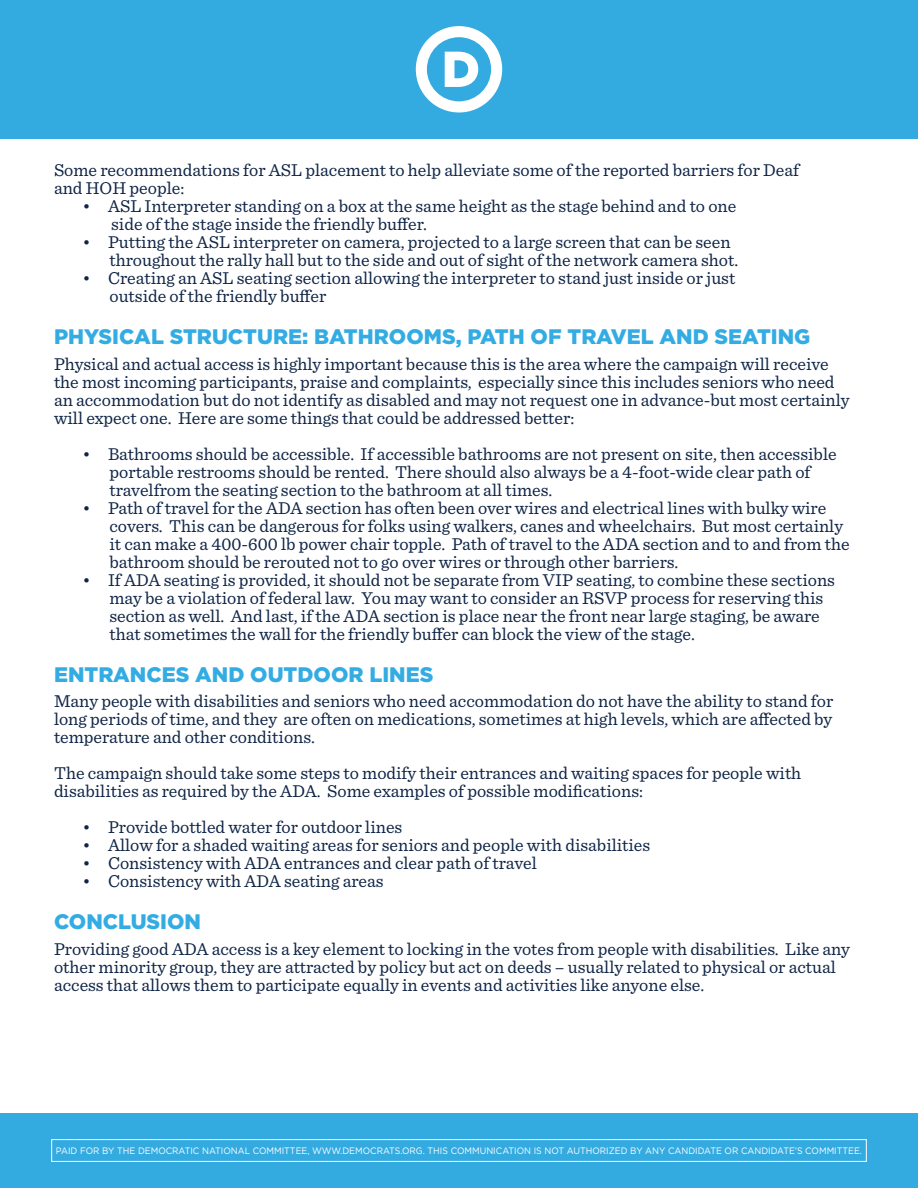
<style>
.page{position:relative;width:918px;height:1188px;background:#fff}
.page>*{position:absolute;margin:0;border:0;box-sizing:border-box;transform-origin:0 0}
.t1{font:900 21px "Gotham";color:#33ace3}
.t2{font:18px/18px "Sentinel";color:#0f2546}
.t3{font:9.3px "Gotham";color:#fff;scale:.94 1}
</style>
<div class="page">
<div style="left:0;top:1113px;width:918px;height:75px;background:#33abe1"></div>
<div style="left:51px;top:1139px;width:816px;height:23px;border:1px solid #fff"></div>
<div style="left:0;top:0;width:918px;height:139px;background:#33abe1"></div>
<svg style="left:416px;top:26px;width:86px;height:87px"></svg>
<p class="t2" style="left:54px;top:160px;width:747px">Some recommendations for ASL placement to help alleviate some of the reported barriers for Deaf and HOH people:</p>
<p class="t2" style="left:111px;top:196px;width:627px;text-indent:-29px">• ASL Interpreter standing on a box at the same height as the stage behind and to one side of the stage inside the friendly buffer.</p>
<p class="t2" style="left:109px;top:232px;width:630px;text-indent:-27px">• Putting the ASL interpreter on camera, projected to a large screen that can be seen throughout the rally hall but to the side and out of sight of the network camera shot.</p>
<p class="t2" style="left:109px;top:268px;width:627px;text-indent:-27px">• Creating an ASL seating section allowing the interpreter to stand just inside or just outside of the friendly buffer</p>
<p class="t1" style="left:54px;top:325px;width:758px">PHYSICAL STRUCTURE: BATHROOMS, PATH OF TRAVEL AND SEATING</p>
<p class="t2" style="left:54px;top:354px;width:797px">Physical and actual access is highly important because this is the area where the campaign will receive the most incoming participants, praise and complaints, especially since this includes seniors who need an accommodation but do not identify as disabled and may not request one in advance-but most certainly will expect one. Here are some things that could be addressed better:</p>
<p class="t2" style="left:109px;top:444px;width:729px;text-indent:-27px">• Bathrooms should be accessible. If accessible bathrooms are not present on site, then accessible portable restrooms should be rented. There should also always be a 4-foot-wide clear path of travelfrom the seating section to the bathroom at all times.</p>
<p class="t2" style="left:109px;top:498px;width:742px;text-indent:-27px">• Path of travel for the ADA section has often been over wires and electrical lines with bulky wire covers. This can be dangerous for folks using walkers, canes and wheelchairs. But most certainly it can make a 400-600 lb power chair topple. Path of travel to the ADA section and to and from the bathroom should be rerouted not to go over wires or through other barriers.</p>
<p class="t2" style="left:109px;top:570px;width:727px;text-indent:-27px">• If ADA seating is provided, it should not be separate from VIP seating, to combine these sections may be a violation of federal law. You may want to consider an RSVP process for reserving this section as well. And last, if the ADA section is place near the front near large staging, be aware that sometimes the wall for the friendly buffer can block the view of the stage.</p>
<p class="t1" style="left:54px;top:662px;width:381px">ENTRANCES AND OUTDOOR LINES</p>
<p class="t2" style="left:54px;top:691px;width:781px;text-align:justify">Many people with disabilities and seniors who need accommodation do not have the ability to stand for long periods of time, and they are often on medications, sometimes at high levels, which are affected by temperature and other conditions.</p>
<p class="t2" style="left:54px;top:763px;width:749px">The campaign should take some steps to modify their entrances and waiting spaces for people with disabilities as required by the ADA. Some examples of possible modifications:</p>
<p class="t2" style="left:82px;top:817px;width:321px">• Provide bottled water for outdoor lines</p>
<p class="t2" style="left:82px;top:835px;width:569px">• Allow for a shaded waiting areas for seniors and people with disabilities</p>
<p class="t2" style="left:82px;top:853px;width:456px">• Consistency with ADA entrances and clear path of travel</p>
<p class="t2" style="left:82px;top:871px;width:303px">• Consistency with ADA seating areas</p>
<p class="t1" style="left:54px;top:910px;width:149px">CONCLUSION</p>
<p class="t2" style="left:54px;top:939px;width:798px">Providing good ADA access is a key element to locking in the votes from people with disabilities. Like any other minority group, they are attracted by policy but act on deeds – usually related to physical or actual access that allows them to participate equally in events and activities like anyone else.</p>
<p class="t3" style="left:56px;top:1145px;width:859px">PAID FOR BY THE DEMOCRATIC NATIONAL COMMITTEE, WWW.DEMOCRATS.ORG. THIS COMMUNICATION IS NOT AUTHORIZED BY ANY CANDIDATE OR CANDIDATE’S COMMITTEE.</p>
</div>
